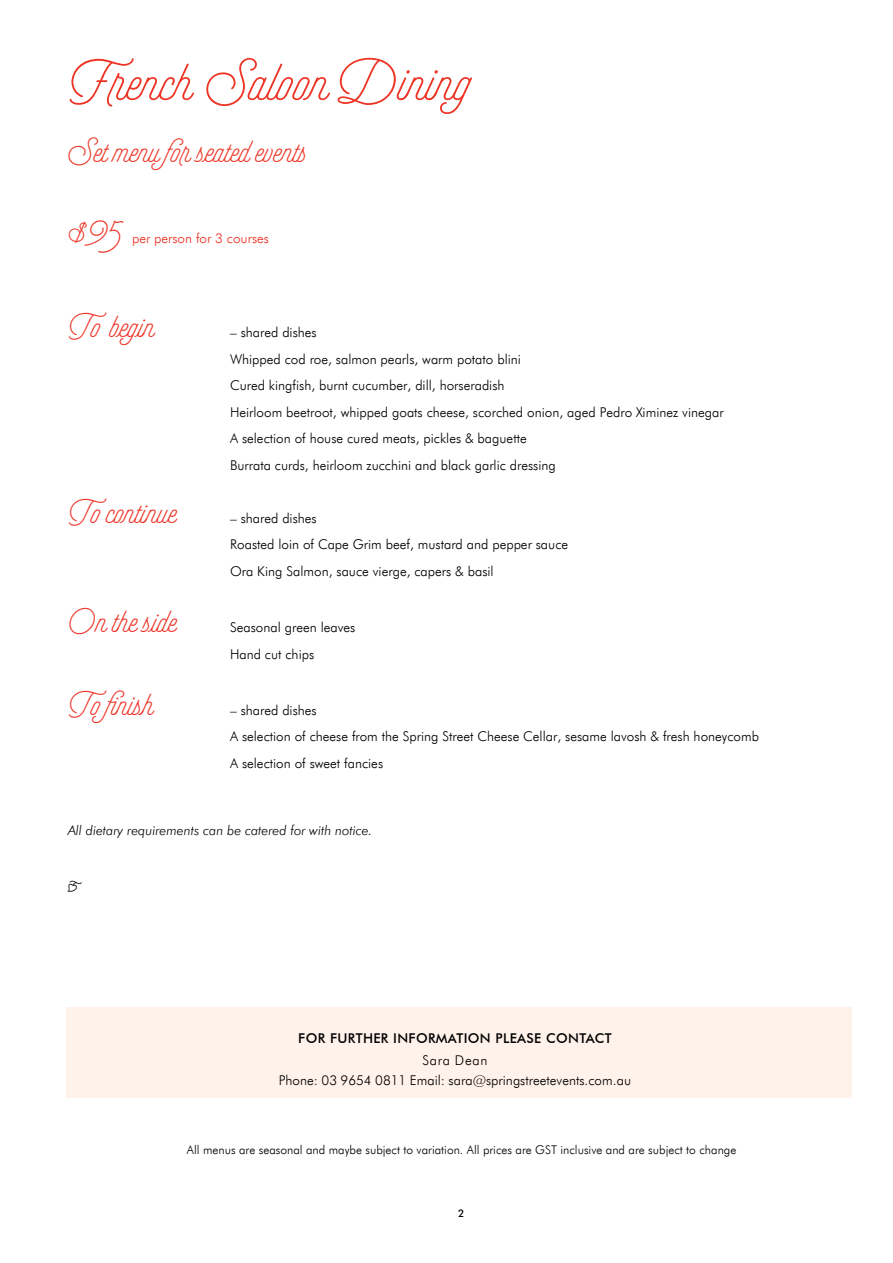
<style>
.page{position:relative;width:893px;height:1263px;background:#fff}
.page>*{position:absolute;margin:0;border:0;box-sizing:border-box;transform-origin:0 0}
.t1{font:61.5px "Selfie";color:#ed3425}
.t2{font:36px "Selfie";color:#ee3124}
.t3{font:36px "Selfie";color:#ed3425}
.t4{font:27px "Selfie";color:#000}
.t5{font:300 13.5px/26.5px "Futura BT";color:#000}
.t6{font:italic 300 13.5px "Futura BT";color:#000}
.t7{font:500 13.5px "Futura BT";letter-spacing:.025em;color:#000}
.t8{font:300 13.5px "Futura BT";color:#ee3124}
.t9{font:300 12px "Futura BT";color:#000}
.t10{font:500 10.5px "Futura BT";color:#000}
</style>
<div class="page">
<div style="left:67px;top:1007px;width:785px;height:90px;background:#fff2eb"></div>
<h1 class="t1" style="left:71px;top:45px;width:402px">French Saloon Dining</h1>
<h2 class="t3" style="left:66px;top:130px;width:243px">Set menu for seated events</h2>
<h2 class="t2" style="left:67px;top:211px;width:57px">$95</h2>
<p class="t8" style="left:132px;top:230px;width:138px">per person for 3 courses</p>
<h2 class="t2" style="left:70px;top:305px;width:86px">To begin</h2>
<h2 class="t2" style="left:70px;top:491px;width:108px">To continue</h2>
<h2 class="t2" style="left:66px;top:600px;width:112px">On the side</h2>
<h2 class="t2" style="left:70px;top:683px;width:85px">To finish</h2>
<p class="t5" style="left:230px;top:319px;width:495px">– shared dishes<br>Whipped cod roe, salmon pearls, warm potato blini<br>Cured kingfish, burnt cucumber, dill, horseradish<br>Heirloom beetroot, whipped goats cheese, scorched onion, aged Pedro Ximinez vinegar A selection of house cured meats, pickles &amp; baguette<br>Burrata curds, heirloom zucchini and black garlic dressing</p>
<p class="t5" style="left:230px;top:505px;width:340px">– shared dishes<br>Roasted loin of Cape Grim beef, mustard and pepper sauce<br>Ora King Salmon, sauce vierge, capers &amp; basil</p>
<p class="t5" style="left:230px;top:614px;width:127px">Seasonal green leaves<br>Hand cut chips</p>
<p class="t5" style="left:230px;top:697px;width:530px">– shared dishes<br>A selection of cheese from the Spring Street Cheese Cellar, sesame lavosh &amp; fresh honeycomb<br>A selection of sweet fancies</p>
<p class="t6" style="left:68px;top:822px;width:306px">All dietary requirements can be catered for with notice.</p>
<h3 class="t4" style="left:64px;top:867px;width:20px">¬</h3>
<p class="t7" style="left:298px;top:1030px;width:315px">FOR FURTHER INFORMATION PLEASE CONTACT</p>
<p class="t5" style="left:279px;top:1049px;width:354px;line-height:20.4px;text-align:center">Sara Dean<br>Phone: 03 9654 0811 Email: sara@springstreetevents.com.au</p>
<p class="t9" style="left:187px;top:1143px;width:551px">All menus are seasonal and maybe subject to variation. All prices are GST inclusive and are subject to change</p>
<p class="t10" style="left:458px;top:1207px;width:8px">2</p>
</div>
